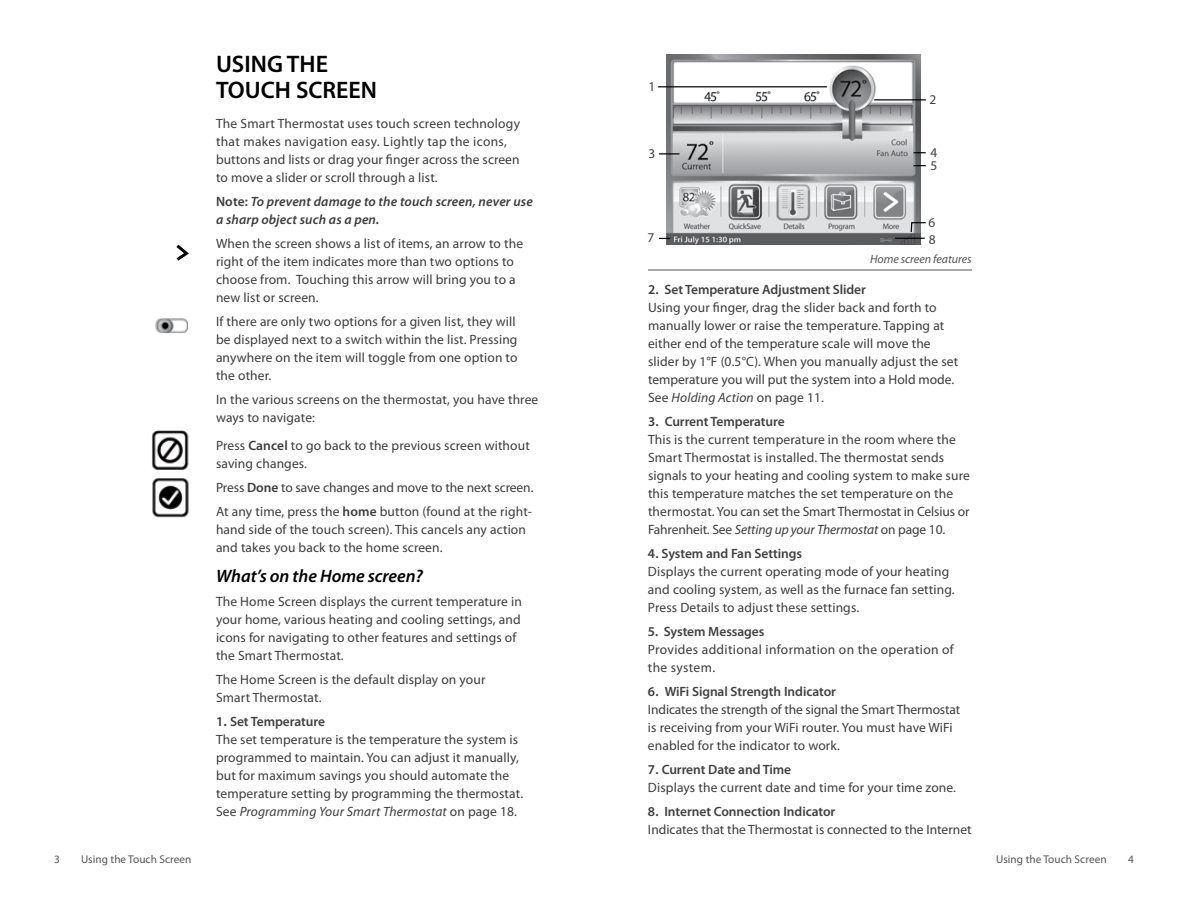
<style>
.page{position:relative;width:1188px;height:918px;background:#fff}
.page>*{position:absolute;margin:0;border:0;box-sizing:border-box;transform-origin:0 0}
.t1{font:600 24px/25.5px "Myriad Pro";color:#000}
.t2{font:italic 600 18px "Myriad Pro";letter-spacing:-.005em;color:#000}
.t3{font:13.5px/18px "Myriad Pro";letter-spacing:.01em;color:#3d3c3e}
.t4{font:italic 600 13.5px/18px "Myriad Pro";letter-spacing:.01em;color:#3d3c3e}
.t5{font:600 13.5px "Myriad Pro";letter-spacing:-.005em;color:#414042}
.t6{font:13.35px "Myriad Pro";color:#414042}
.t7{font:italic 12px "Myriad Pro";letter-spacing:-.005em;color:#555556}
.t8{font:11.25px "Myriad Pro";letter-spacing:.005em;color:#555556}
.s1{font-style:normal}
.s2{font-weight:600}
.s3{font-weight:600;font-size:15px}
.s4{font-weight:600;color:#414042}
.s5{font-style:italic}
</style>
<div class="page">
<svg style="left:176px;top:244px;width:13px;height:17px"></svg>
<img style="left:152px;top:478px;width:37px;height:40px">
<img style="left:152px;top:430px;width:37px;height:40px">
<img style="left:155px;top:318px;width:32px;height:15px">
<img style="left:667px;top:54px;width:253px;height:190px">
<svg style="left:659px;top:153px;width:21px;height:1px"></svg>
<svg style="left:914px;top:152px;width:12px;height:1px"></svg>
<hr style="left:895px;top:238px;width:30px;height:1px;background:#000">
<hr style="left:658px;top:86px;width:169px;height:1px;background:#000">
<svg style="left:910px;top:222px;width:16px;height:11px"></svg>
<hr style="left:648px;top:270px;width:324px;height:1px;background:#545456">
<hr style="left:874px;top:99px;width:52px;height:1px;background:#000">
<svg style="left:914px;top:165px;width:12px;height:1px"></svg>
<h1 class="t1" style="left:216px;top:51px;width:163px">USING THE<br>TOUCH SCREEN</h1>
<p class="t3" style="left:216px;top:114px;width:306px">The Smart Thermostat uses touch screen technology that makes navigation easy. Lightly tap the icons, buttons and lists or drag your finger across the screen to move a slider or scroll through a list.</p>
<p class="t4" style="left:216px;top:192px;width:318px"><span class="s1">Note:</span> To prevent damage to the touch screen, never use a sharp object such as a pen.</p>
<p class="t3" style="left:216px;top:234px;width:309px">When the screen shows a list of items, an arrow to the right of the item indicates more than two options to choose from. Touching this arrow will bring you to a new list or screen.</p>
<p class="t3" style="left:216px;top:312px;width:303px">If there are only two options for a given list, they will be displayed next to a switch within the list. Pressing anywhere on the item will toggle from one option to the other.</p>
<p class="t3" style="left:216px;top:390px;width:324px">In the various screens on the thermostat, you have three ways to navigate:</p>
<p class="t3" style="left:216px;top:437px;width:315px">Press <span class="s2">Cancel</span> to go back to the previous screen without saving changes.</p>
<p class="t3" style="left:216px;top:476px;width:319px;line-height:24px">Press <span class="s2">Done</span> to save changes and move to the next screen.<br>At any time, press the <span class="s2">home</span> button (found at the right-</p>
<p class="t3" style="left:216px;top:521px;width:312px">hand side of the touch screen). This cancels any action and takes you back to the home screen.</p>
<h2 class="t2" style="left:216px;top:565px;width:208px">What’s on the Home screen?</h2>
<p class="t3" style="left:216px;top:593px;width:307px">The Home Screen displays the current temperature in your home, various heating and cooling settings, and icons for navigating to other features and settings of the Smart Thermostat.</p>
<p class="t3" style="left:216px;top:671px;width:271px">The Home Screen is the default display on your<br>Smart Thermostat.</p>
<p class="t3" style="left:216px;top:713px;width:309px"><span class="s2">1</span><span class="s3">.</span> <span class="s4">Set Temperature<br></span>The set temperature is the temperature the system is programmed to maintain. You can adjust it manually, but for maximum savings you should automate the temperature setting by programming the thermostat.<br>See <span class="s5">Programming Your Smart Thermostat</span> on page 18.</p>
<p class="t6" style="left:648px;top:78px;width:8px">1</p>
<p class="t6" style="left:930px;top:91px;width:8px">2</p>
<p class="t6" style="left:648px;top:145px;width:8px">3</p>
<p class="t6" style="left:930px;top:144px;width:8px">4</p>
<p class="t6" style="left:930px;top:157px;width:8px">5</p>
<p class="t6" style="left:929px;top:214px;width:8px">6</p>
<p class="t6" style="left:648px;top:229px;width:8px">7</p>
<p class="t6" style="left:929px;top:231px;width:8px">8</p>
<p class="t7" style="left:870px;top:252px;width:103px">Home screen features</p>
<p class="t3" style="left:648px;top:280px;width:312px"><span class="s2">2.</span> <span class="s4">Set Temperature Adjustment Slider<br></span>Using your finger, drag the slider back and forth to manually lower or raise the temperature. Tapping at either end of the temperature scale will move the slider by 1°F (0.5°C). When you manually adjust the set temperature you will put the system into a Hold mode.<br>See <span class="s5">Holding Action</span> on page 11.</p>
<p class="t3" style="left:648px;top:412px;width:323px"><span class="s2">3.</span> <span class="s4">Current Temperature<br></span>This is the current temperature in the room where the Smart Thermostat is installed. The thermostat sends signals to your heating and cooling system to make sure this temperature matches the set temperature on the thermostat. You can set the Smart Thermostat in Celsius or Fahrenheit. See <span class="s5">Setting up your Thermostat</span> on page 10.</p>
<p class="t3" style="left:648px;top:544px;width:308px"><span class="s2">4.</span> <span class="s4">System and Fan Settings<br></span>Displays the current operating mode of your heating and cooling system, as well as the furnace fan setting.<br>Press Details to adjust these settings.</p>
<p class="t5" style="left:648px;top:623px;width:118px">5. System Messages</p>
<p class="t3" style="left:648px;top:640px;width:307px">Provides additional information on the operation of the system.</p>
<p class="t3" style="left:648px;top:682px;width:314px"><span class="s2">6.</span> <span class="s4">WiFi Signal Strength Indicator<br></span>Indicates the strength of the signal the Smart Thermostat is receiving from your WiFi router. You must have WiFi enabled for the indicator to work.</p>
<p class="t3" style="left:648px;top:760px;width:310px"><span class="s2">7.</span> <span class="s4">Current Date and Time<br></span>Displays the current date and time for your time zone.</p>
<p class="t3" style="left:648px;top:802px;width:325px"><span class="s2">8.</span> <span class="s4">Internet Connection Indicator<br></span>Indicates that the Thermostat is connected to the Internet</p>
<p class="t8" style="left:54px;top:853px;width:7px">3</p>
<p class="t8" style="left:81px;top:853px;width:112px">Using the Touch Screen</p>
<p class="t8" style="left:996px;top:853px;width:112px">Using the Touch Screen</p>
<p class="t8" style="left:1128px;top:853px;width:7px">4</p>
</div>
